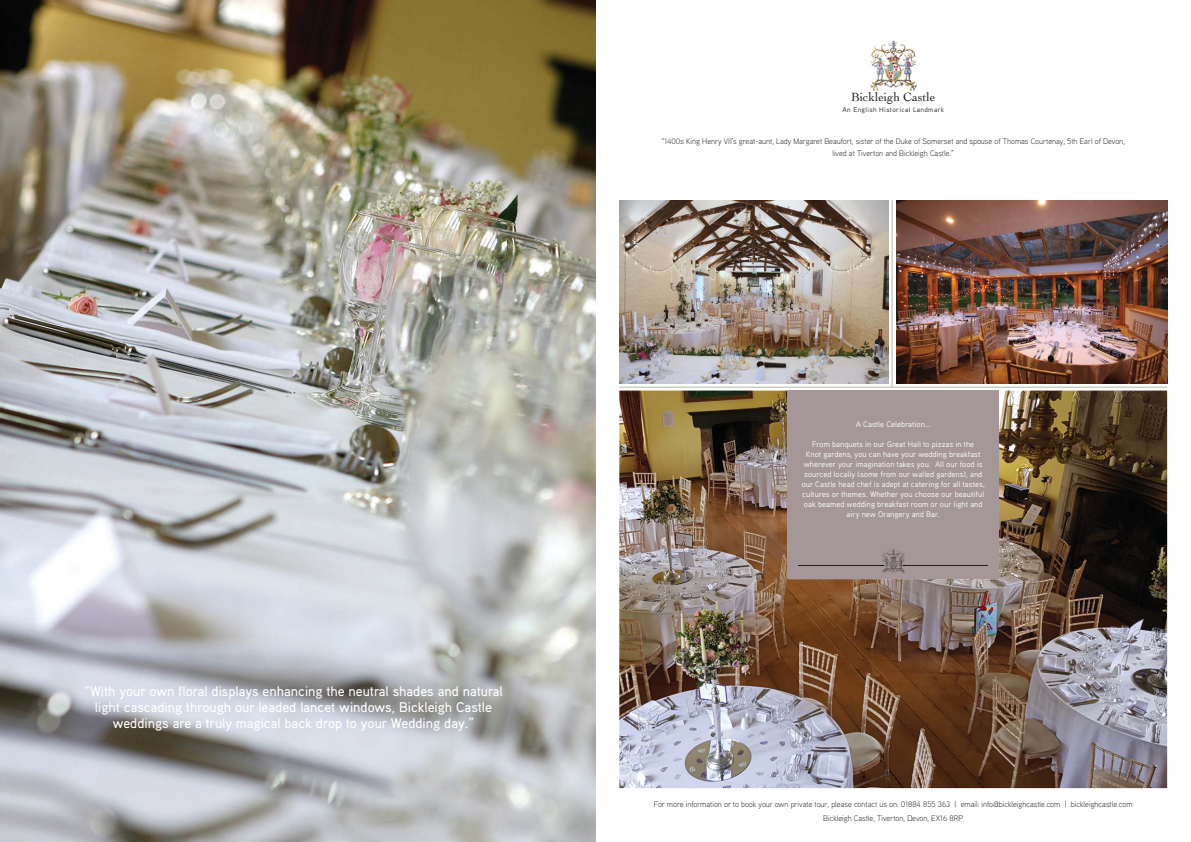
<style>
.page{position:relative;width:1191px;height:842px;background:#fff}
.page>*{position:absolute;margin:0;border:0;box-sizing:border-box;transform-origin:0 0}
.t1{font:14px/16px "Aaux Pro Medium OSF";color:#fff;text-align:center}
.t2{font:12.5px "Cochin";color:#231f20}
.t3{font:8px/10px "Aaux Pro";color:#fff;text-align:center}
.t4{font:300 8px/12px "Aaux Pro";color:#231f20;text-align:center}
.t5{font:6.8px "Aaux Pro";letter-spacing:.05em;color:#231f20}
</style>
<div class="page">
<img style="left:619px;top:200px;width:269px;height:184px">
<img style="left:896px;top:200px;width:271px;height:184px">
<img style="left:0;top:0;width:595px;height:842px">
<img style="left:619px;top:391px;width:548px;height:397px">
<div style="left:787px;top:391px;width:212px;height:188px;background:#a59798"></div>
<img style="left:870px;top:40px;width:46px;height:51px">
<hr style="left:619px;top:387px;width:548px;height:1px;background:#afb9a6">
<hr style="left:892px;top:200px;width:1px;height:187px;background:#afb9a6">
<hr style="left:799px;top:566px;width:84px;height:1px;background:#231f20">
<hr style="left:903px;top:566px;width:84px;height:1px;background:#231f20">
<img style="left:882px;top:549px;width:22px;height:24px">
<h1 class="t1" style="left:84px;top:682px;width:420px">“With your own floral displays enhancing the neutral shades and natural light cascading through our leaded lancet windows, Bickleigh Castle weddings are a truly magical back drop to your Wedding day.”</h1>
<h2 class="t2" style="left:851px;top:90px;width:86px">Bickleigh Castle</h2>
<p class="t5" style="left:842px;top:105px;width:103px">An English Historical Landmark</p>
<p class="t4" style="left:661px;top:135px;width:465px">“1400s King Henry VII’s great-aunt, Lady Margaret Beaufort, sister of the Duke of Somerset and spouse of Thomas Courtenay, 5th Earl of Devon, lived at Tiverton and Bickleigh Castle.”</p>
<p class="t3" style="left:856px;top:419px;width:76px">A Castle Celebration...</p>
<p class="t3" style="left:801px;top:439px;width:184px">From banquets in our Great Hall to pizzas in the<br>Knot gardens, you can have your wedding breakfast wherever your imagination takes you. All our food is sourced locally (some from our walled gardens), and our Castle head chef is adept at catering for all tastes, cultures or themes. Whether you choose our beautiful oak beamed wedding breakfast room or our light and airy new Orangery and Bar.</p>
<p class="t4" style="left:654px;top:797px;width:480px;line-height:14px">For more information or to book your own private tour, please contact us on: 01884 855 363 | email: info@bickleighcastle.com | bickleighcastle.com<br>Bickleigh Castle, Tiverton, Devon, EX16 8RP</p>
</div>
